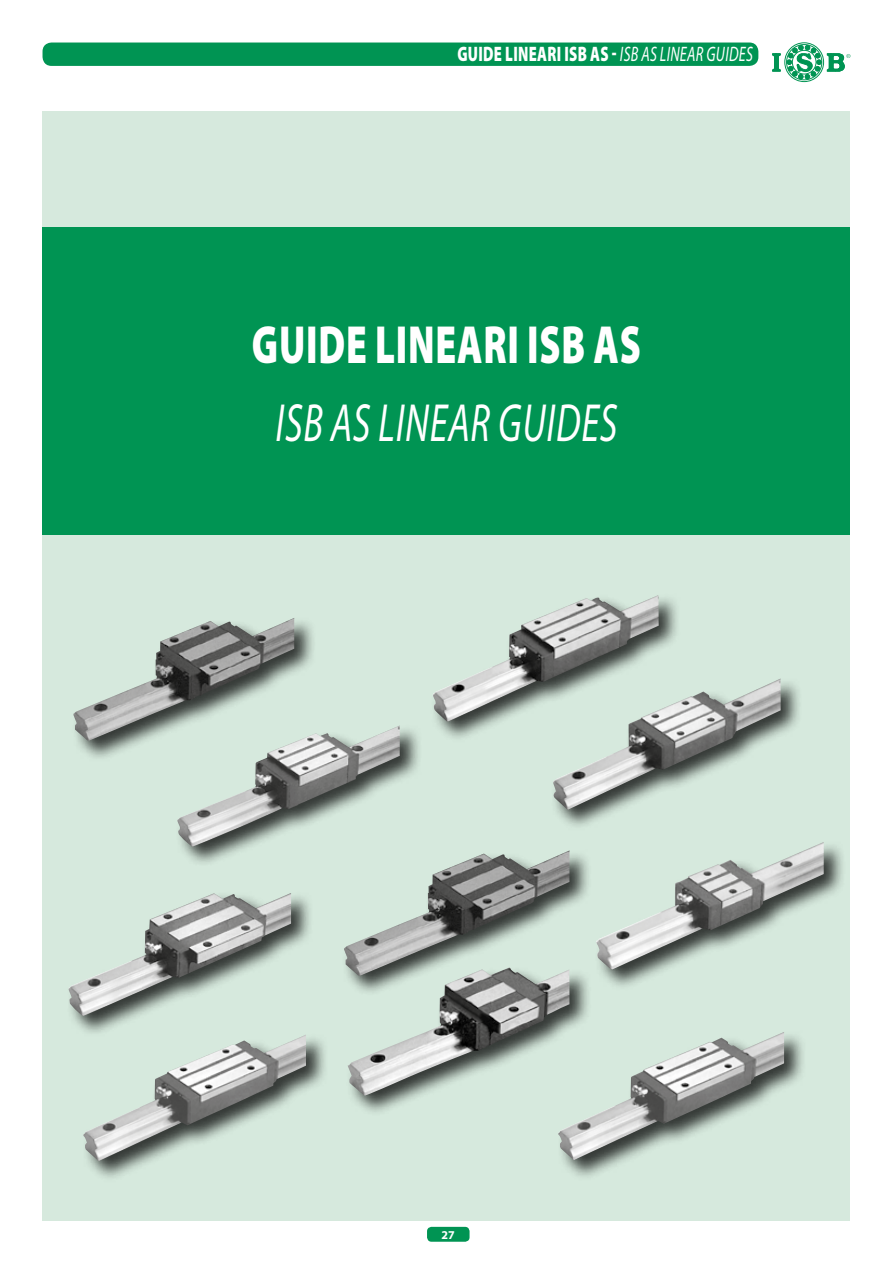
<style>
.page{position:relative;width:893px;height:1263px;background:#fff}
.page>*{position:absolute;margin:0;border:0;box-sizing:border-box;transform-origin:0 0}
.t1{font:900 54px "Myriad Pro";letter-spacing:.02em;color:#fff;scale:.7 1}
.t2{font:italic 54px "Myriad Pro";letter-spacing:.02em;color:#fff;scale:.7 1}
.t3{font:900 21px "Myriad Pro";letter-spacing:.02em;color:#fff;scale:.7 1}
.t4{font:700 12px "Myriad Pro";color:#fff}
.s1{font-weight:400;font-style:italic}
</style>
<div class="page">
<div style="left:43px;top:43px;width:715px;height:23px;background:#009453;border-radius:9px"></div>
<svg style="left:772px;top:42px;width:78px;height:40px"></svg>
<div style="left:427px;top:1227px;width:43px;height:15px;background:#009453;border-radius:4px"></div>
<div style="left:43px;top:111px;width:807px;height:1109px;background:#d6e9dd"></div>
<div style="left:43px;top:227px;width:807px;height:308px;background:#009453"></div>
<div style="left:71px;top:616px;width:246px;height:146px;background:#000;opacity:.75"></div>
<img style="left:73px;top:618px;width:221px;height:122px">
<div style="left:175px;top:724px;width:247px;height:144px;background:#000;opacity:.75"></div>
<img style="left:177px;top:725px;width:223px;height:122px">
<div style="left:66px;top:891px;width:248px;height:146px;background:#000;opacity:.75"></div>
<img style="left:68px;top:893px;width:223px;height:123px">
<div style="left:430px;top:593px;width:251px;height:150px;background:#000;opacity:.75"></div>
<img style="left:432px;top:595px;width:227px;height:127px">
<div style="left:342px;top:849px;width:250px;height:268px;background:#000;opacity:.75"></div>
<img style="left:344px;top:850px;width:225px;height:246px">
<div style="left:556px;top:1030px;width:250px;height:151px;background:#000;opacity:.75"></div>
<img style="left:558px;top:1032px;width:226px;height:128px">
<div style="left:594px;top:840px;width:252px;height:151px;background:#000;opacity:.75"></div>
<img style="left:596px;top:842px;width:228px;height:128px">
<div style="left:551px;top:677px;width:252px;height:154px;background:#000;opacity:.75"></div>
<img style="left:553px;top:678px;width:228px;height:132px">
<div style="left:81px;top:1033px;width:247px;height:149px;background:#000;opacity:.75"></div>
<img style="left:83px;top:1035px;width:223px;height:126px">
<p class="t3" style="left:457px;top:40px;width:424px">GUIDE LINEARI ISB AS - <span class="s1">ISB AS LINEAR GUIDES</span></p>
<h1 class="t1" style="left:252px;top:308px;width:557px">GUIDE LINEARI ISB AS</h1>
<h1 class="t2" style="left:276px;top:389px;width:490px">ISB AS LINEAR GUIDES</h1>
<p class="t4" style="left:442px;top:1227px;width:15px">27</p>
</div>
